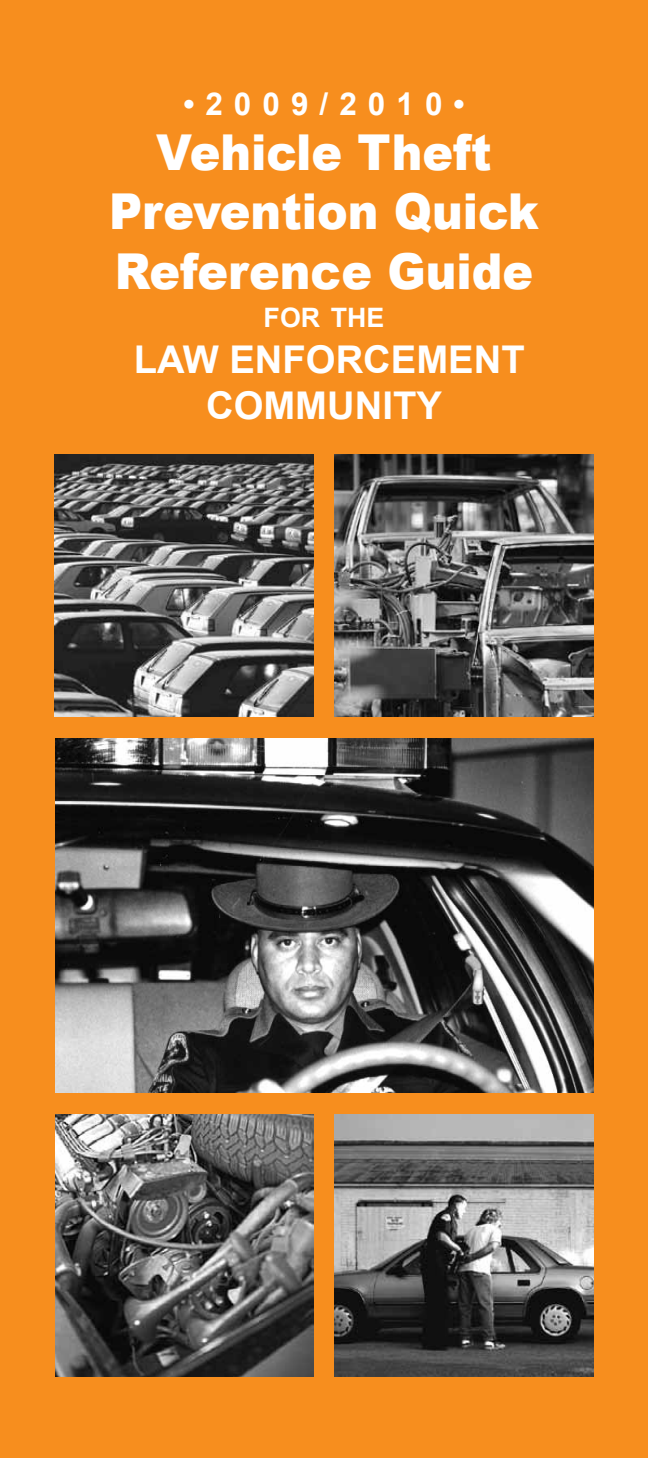
<style>
.page{position:relative;width:648px;height:1458px;background:#f78e1e}
.page>*{position:absolute;margin:0;border:0;box-sizing:border-box;transform-origin:0 0}
.t1{font:900 49.5px/59.4px "Arial";color:#fff;text-align:center;scale:.93 1}
.t2{font:700 38.25px/45.9px "Arial";color:#fff;text-align:center}
.t3{font:700 31.5px "Arial";letter-spacing:.35em;color:#fff}
.t4{font:700 26.78px "Arial";color:#fff}
</style>
<div class="page">
<img style="left:55px;top:1114px;width:258px;height:263px">
<img style="left:335px;top:1114px;width:259px;height:263px">
<img style="left:55px;top:739px;width:539px;height:353px">
<img style="left:335px;top:454px;width:258px;height:263px">
<img style="left:55px;top:454px;width:258px;height:263px">
<p class="t3" style="left:183px;top:83px;width:283px">•2009/2010•</p>
<p class="t1" style="left:109px;top:121px;width:464px">Vehicle Theft<br>Prevention Quick<br>Reference Guide</p>
<p class="t4" style="left:264px;top:300px;width:122px">FOR THE</p>
<p class="t2" style="left:134px;top:338px;width:392px">LAW ENFORCEMENT<br>COMMUNITY</p>
</div>
